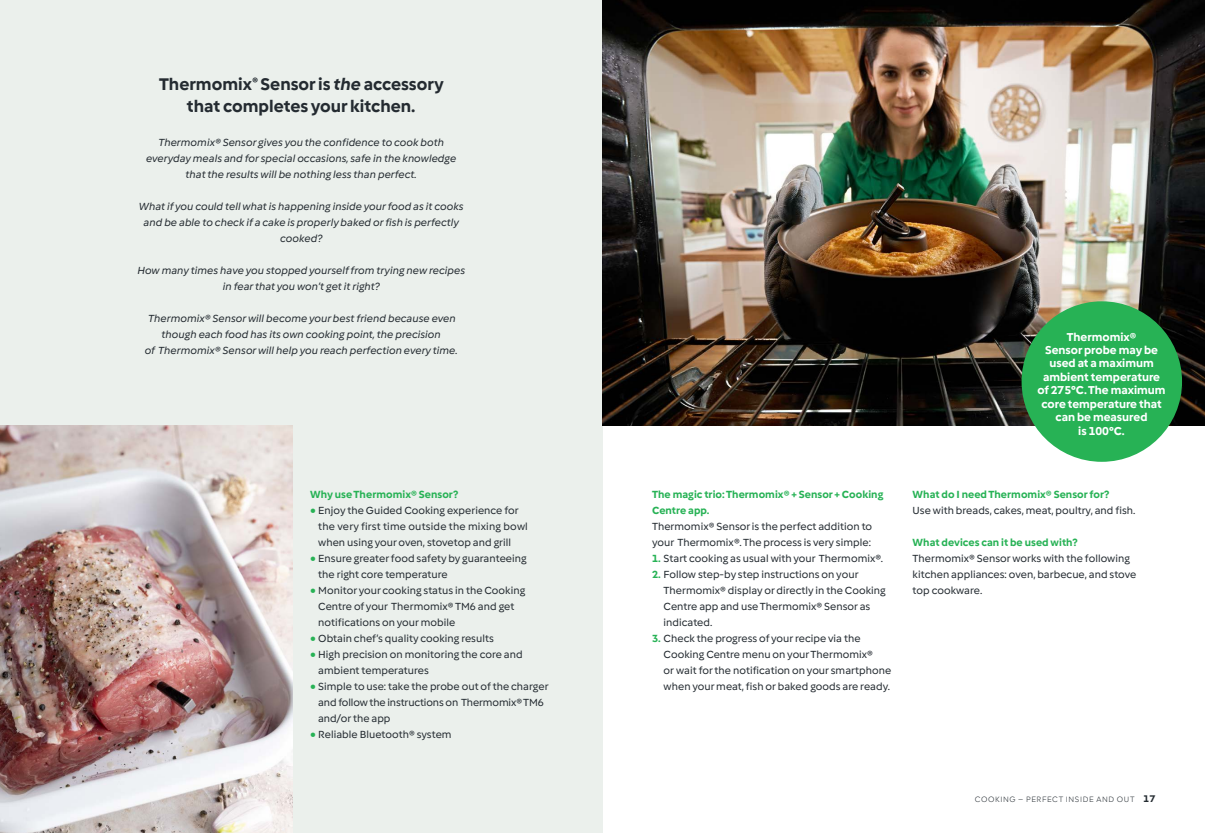
<style>
.page{position:relative;width:1205px;height:833px;background:#fff}
.page>*{position:absolute;margin:0;border:0;box-sizing:border-box;transform-origin:0 0}
.s_headline_2__centered{font:700 17.5px/22px "Vorwerk";color:#242b31;text-align:center}
.s_eye_catcher__text_9_5pt{font:700 11.88px/13.5px "Vorwerk";color:#fff;text-align:center}
.s_copy{font:10.75px/16px "Vorwerk";letter-spacing:.005em;color:#242b31}
.s_copy__italic_centered{font:italic 10.75px/16px "Vorwerk";letter-spacing:.005em;color:#242b31;text-align:center}
.s_headline_3_green{font:700 10.75px/16px "Vorwerk";letter-spacing:.005em;color:#27b255}
.s_runningTitle{font:300 8.12px "Vorwerk";letter-spacing:.075em;color:#242b31}
.s1{font-style:italic}
.s2{font-family:"Source Sans 3";font-size:9.75px;color:#27b255}
.s3{font-weight:700;color:#27b255}
.s4{font-weight:700;font-size:10px}
</style>
<div class="page">
<div style="left:0;top:0;width:602px;height:833px;background:#ebf0ec"></div>
<img style="left:0;top:426px;width:292px;height:407px">
<img style="left:602px;top:0;width:603px;height:426px">
<div style="left:1021px;top:301px;width:161px;height:161px;background:#27b255;border-radius:50%"></div>
<p class="s_headline_2__centered" style="left:159px;top:72px;width:286px">Thermomix® Sensor is <span class="s1">the</span> accessory that completes your kitchen.</p>
<p class="s_copy__italic_centered" style="left:146px;top:134px;width:312px">Thermomix® Sensor gives you the confidence to cook both everyday meals and for special occasions, safe in the knowledge that the results will be nothing less than perfect.</p>
<p class="s_copy__italic_centered" style="left:139px;top:198px;width:326px">What if you could tell what is happening inside your food as it cooks and be able to check if a cake is properly baked or fish is perfectly cooked?</p>
<p class="s_copy__italic_centered" style="left:137px;top:262px;width:329px">How many times have you stopped yourself from trying new recipes in fear that you won’t get it right?</p>
<p class="s_copy__italic_centered" style="left:145px;top:310px;width:314px">Thermomix® Sensor will become your best friend because even though each food has its own cooking point, the precision<br>of Thermomix® Sensor will help you reach perfection every time.</p>
<p class="s_headline_3_green" style="left:310px;top:486px;width:150px">Why use Thermomix® Sensor?</p>
<p class="s_copy" style="left:318px;top:502px;width:211px;text-indent:-8px"><span class="s2">●</span> Enjoy the Guided Cooking experience for the very first time outside the mixing bowl when using your oven, stovetop and grill</p>
<p class="s_copy" style="left:318px;top:550px;width:210px;text-indent:-8px"><span class="s2">●</span> Ensure greater food safety by guaranteeing the right core temperature</p>
<p class="s_copy" style="left:318px;top:582px;width:208px;text-indent:-8px"><span class="s2">●</span> Monitor your cooking status in the Cooking<br>Centre of your Thermomix® TM6 and get notifications on your mobile</p>
<p class="s_copy" style="left:310px;top:630px;width:185px"><span class="s2">●</span> Obtain chef’s quality cooking results</p>
<p class="s_copy" style="left:318px;top:646px;width:206px;text-indent:-8px"><span class="s2">●</span> High precision on monitoring the core and ambient temperatures</p>
<p class="s_copy" style="left:318px;top:678px;width:232px;text-indent:-8px"><span class="s2">●</span> Simple to use: take the probe out of the charger and follow the instructions on Thermomix® TM6 and/or the app</p>
<p class="s_copy" style="left:310px;top:726px;width:143px"><span class="s2">●</span> Reliable Bluetooth® system</p>
<p class="s_eye_catcher__text_9_5pt" style="left:1037px;top:329px;width:130px">Thermomix®<br>Sensor probe may be used at a maximum ambient temperature of 275°C. The maximum core temperature that can be measured<br>is 100°C.</p>
<p class="s_headline_3_green" style="left:652px;top:486px;width:233px">The magic trio: Thermomix® + Sensor + Cooking<br>Centre app.</p>
<p class="s_copy" style="left:652px;top:518px;width:222px">Thermomix® Sensor is the perfect addition to your Thermomix®. The process is very simple:</p>
<p class="s_copy" style="left:652px;top:550px;width:232px"><span class="s3">1.</span> Start cooking as usual with your Thermomix®.</p>
<p class="s_copy" style="left:663px;top:566px;width:224px;text-indent:-12px"><span class="s3">2.</span> Follow step-by step instructions on your Thermomix® display or directly in the Cooking Centre app and use Thermomix® Sensor as indicated.</p>
<p class="s_copy" style="left:663px;top:630px;width:229px;text-indent:-12px"><span class="s3">3.</span> Check the progress of your recipe via the Cooking Centre menu on your Thermomix®<br>or wait for the notification on your smartphone when your meat, fish or baked goods are ready.</p>
<p class="s_headline_3_green" style="left:912px;top:486px;width:198px">What do I need Thermomix® Sensor for?</p>
<p class="s_copy" style="left:912px;top:502px;width:224px">Use with breads, cakes, meat, poultry, and fish.</p>
<p class="s_headline_3_green" style="left:912px;top:534px;width:166px">What devices can it be used with?</p>
<p class="s_copy" style="left:912px;top:550px;width:225px">Thermomix® Sensor works with the following kitchen appliances: oven, barbecue, and stove top cookware.</p>
<p class="s_runningTitle" style="left:975px;top:794px;width:182px">COOKING – PERFECT INSIDE AND OUT <span class="s4">17</span></p>
</div>
